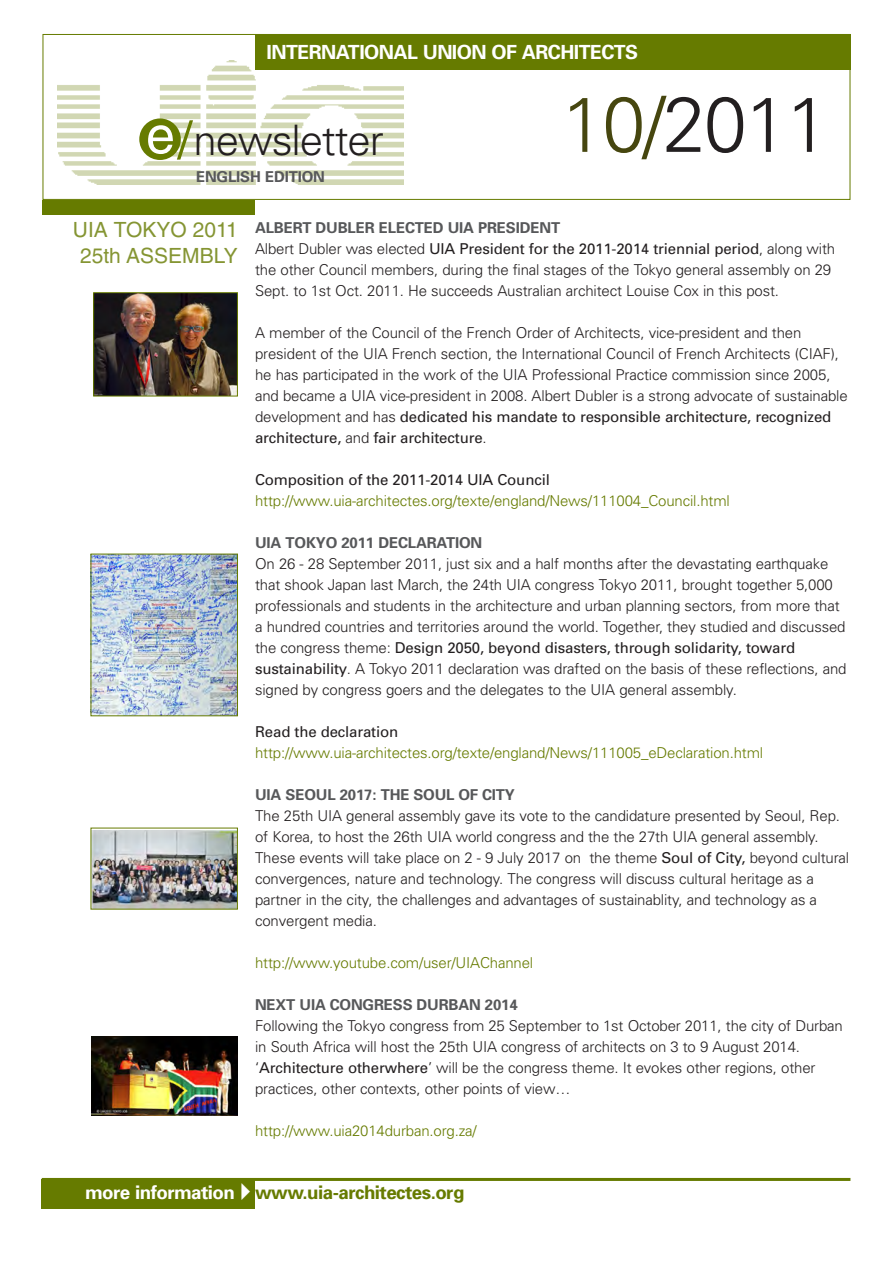
<style>
.page{position:relative;width:893px;height:1263px;background:#fff}
.page>*{position:absolute;margin:0;border:0;box-sizing:border-box;transform-origin:0 0}
.t1{font:300 77.7px "Univers";letter-spacing:-.03em;color:#231f20}
.t2{font:52.05px "Helvetica";color:#fff}
.t3{font:300 42px "Univers";letter-spacing:-.03em;color:#231f20}
.t4{font:21px/25.2px "Helvetica";color:#859533;text-align:center}
.t5{font:700 19.5px "Univers";letter-spacing:-.03em;color:#fff}
.t6{font:700 18.75px "Univers";letter-spacing:-.03em;color:#667b00}
.t7{font:300 15px/21px "Univers";letter-spacing:-.01em;color:#231f20}
.t8{font:300 15px "Univers";letter-spacing:-.01em;color:#667b00}
.t9{font:700 15px "Univers";letter-spacing:-.01em;color:#57585a}
.t10{font:15px "Univers";letter-spacing:-.01em;color:#231f20}
.s1{color:#46460f}
.s2{color:#667b00}
.s3{font-weight:700;color:#57585a}
.s4{font-weight:400}
.s5{color:#fff}
</style>
<div class="page">
<img style="left:58px;top:61px;width:345px;height:124px">
<div style="left:43px;top:200px;width:212px;height:14px;background:#667b00"></div>
<div style="left:255px;top:34px;width:595px;height:36px;background:#667b00"></div>
<div style="left:139px;top:118px;width:42px;height:42px;background:#667b00;border-radius:21px"></div>
<div style="left:42px;top:1179px;width:213px;height:30px;background:#667b00"></div>
<hr style="left:42px;top:1178px;width:808px;height:3px;background:#667b00">
<img style="left:92px;top:830px;width:144px;height:77px">
<img style="left:95px;top:294px;width:141px;height:100px">
<div style="left:93px;top:292px;width:145px;height:104px;border:1px solid #667b00"></div>
<img style="left:92px;top:556px;width:144px;height:158px">
<img style="left:92px;top:1036px;width:146px;height:80px">
<h3 class="t5" style="left:267px;top:45px;width:373px">INTERNATIONAL UNION OF ARCHITECTS</h3>
<h1 class="t1" style="left:561px;top:96px;width:269px"><span class="s1">10/</span>2011</h1>
<h2 class="t2" style="left:146px;top:116px;width:48px">e<span class="s2">/</span></h2>
<h3 class="t3" style="left:194px;top:124px;width:192px">newsletter</h3>
<p class="t9" style="left:196px;top:171px;width:130px">ENGLISH EDITION</p>
<h3 class="t4" style="left:73px;top:219px;width:166px">UIA TOKYO 2011<br>25th ASSEMBLY</h3>
<p class="t7" style="left:255px;top:219px;width:582px"><span class="s3">ALBERT DUBLER ELECTED UIA PRESIDENT<br></span>Albert Dubler was elected <span class="s4">UIA President for the 2011-2014 triennial period</span>, along with the other Council members, during the final stages of the Tokyo general assembly on 29<br>Sept. to 1st Oct. 2011. He succeeds Australian architect Louise Cox in this post.</p>
<p class="t7" style="left:255px;top:324px;width:594px">A member of the Council of the French Order of Architects, vice-president and then president of the UIA French section, the International Council of French Architects (CIAF), he has participated in the work of the UIA Professional Practice commission since 2005, and became a UIA vice-president in 2008. Albert Dubler is a strong advocate of sustainable development and has <span class="s4">dedicated his mandate to responsible architecture, recognized architecture,</span> and <span class="s4">fair architecture</span>.</p>
<p class="t10" style="left:255px;top:474px;width:296px">Composition of the 2011-2014 UIA Council</p>
<p class="t8" style="left:255px;top:495px;width:476px">http://www.uia-architectes.org/texte/england/News/111004_Council.html</p>
<p class="t9" style="left:255px;top:537px;width:229px">UIA TOKYO 2011 DECLARATION</p>
<p class="t7" style="left:255px;top:555px;width:593px">On 26 - 28 September 2011, just six and a half months after the devastating earthquake that shook Japan last March, the 24th UIA congress Tokyo 2011, brought together 5,000 professionals and students in the architecture and urban planning sectors, from more that a hundred countries and territories around the world. Together, they studied and discussed the congress theme: <span class="s4">Design 2050, beyond disasters, through solidarity, toward sustainability</span>. A Tokyo 2011 declaration was drafted on the basis of these reflections, and signed by congress goers and the delegates to the UIA general assembly.</p>
<p class="t10" style="left:255px;top:726px;width:145px">Read the declaration</p>
<p class="t8" style="left:255px;top:747px;width:510px">http://www.uia-architectes.org/texte/england/News/111005_eDeclaration.html</p>
<p class="t9" style="left:255px;top:789px;width:261px">UIA SEOUL 2017: THE SOUL OF CITY</p>
<p class="t7" style="left:255px;top:807px;width:596px">The 25th UIA general assembly gave its vote to the candidature presented by Seoul, Rep. of Korea, to host the 26th UIA world congress and the the 27th UIA general assembly.<br>These events will take place on 2 - 9 July 2017 on the theme <span class="s4">Soul of City,</span> beyond cultural convergences, nature and technology. The congress will discuss cultural heritage as a partner in the city, the challenges and advantages of sustainablity, and technology as a convergent media.</p>
<p class="t8" style="left:255px;top:957px;width:280px">http://www.youtube.com/user/UIAChannel</p>
<p class="t9" style="left:255px;top:999px;width:264px">NEXT UIA CONGRESS DURBAN 2014</p>
<p class="t7" style="left:255px;top:1017px;width:589px">Following the Tokyo congress from 25 September to 1st October 2011, the city of Durban in South Africa will host the 25th UIA congress of architects on 3 to 9 August 2014. ‘<span class="s4">Architecture otherwhere</span>’ will be the congress theme. It evokes other regions, other practices, other contexts, other points of view…</p>
<p class="t8" style="left:255px;top:1125px;width:223px">http://www.uia2014durban.org.za/</p>
<p class="t6" style="left:85px;top:1186px;width:381px"><span class="s5">more information</span> www.uia-architectes.org</p>
</div>
